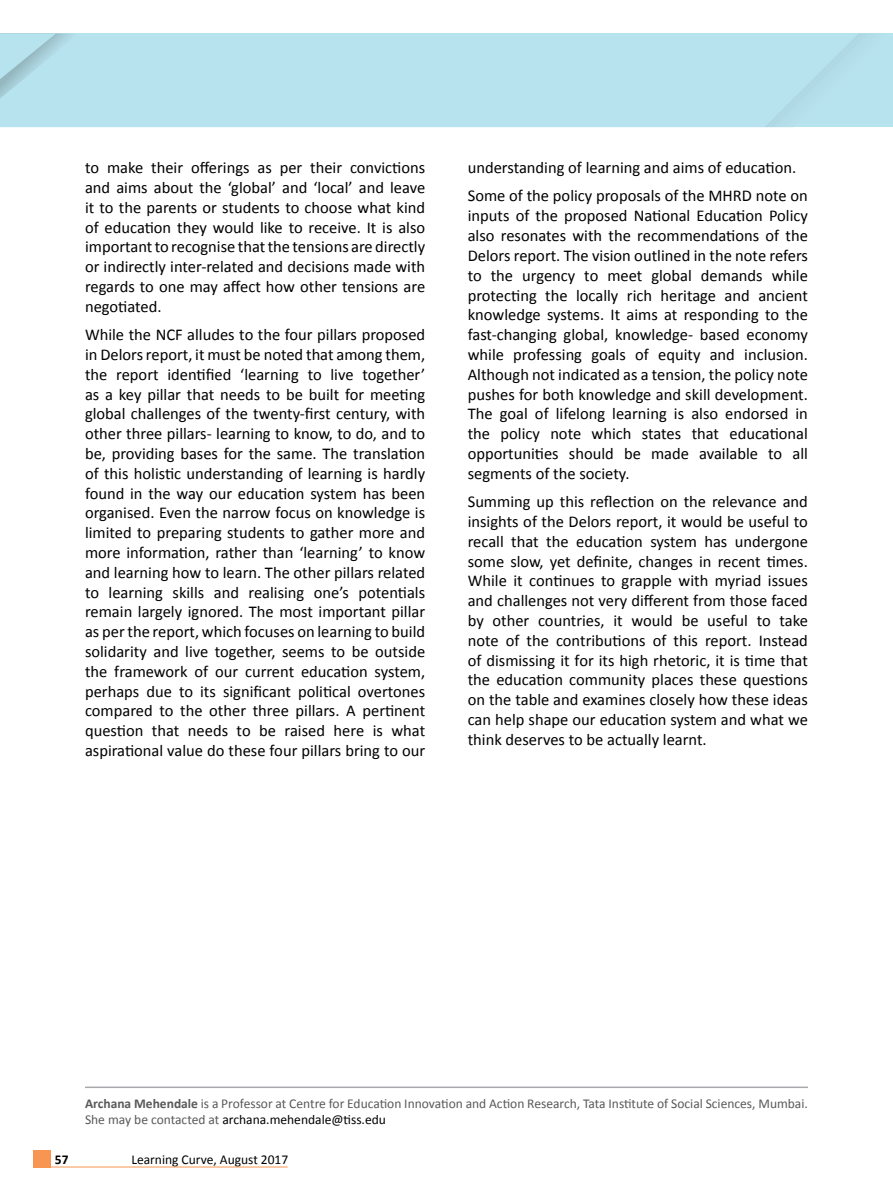
<style>
.page{position:relative;width:893px;height:1191px;background:#fff}
.page>*{position:absolute;margin:0;border:0;box-sizing:border-box;transform-origin:0 0}
.t1{font:16.5px/19.8px "Calibri";color:#000;text-align:justify}
.t2{font:13.5px/16.2px "Calibri";color:#58595b}
.t3{font:13.5px "Calibri";color:#000}
.t4{font:700 13.5px "Calibri";color:#000}
.s1{font-weight:700}
.s2{color:#000}
</style>
<div class="page">
<div style="left:858px;top:33px;width:29px;height:94px;background:#b7e3ef"></div>
<div style="left:0;top:33px;width:858px;height:94px;background:#b7e3ef"></div>
<svg style="left:0;top:33px;width:79px;height:66px;background:#b1dce7"></svg>
<hr style="left:85px;top:1086px;width:723px;height:2px;background:#a7a9ac">
<div style="left:34px;top:1150px;width:17px;height:17px;background:#f79552"></div>
<hr style="left:47px;top:1166px;width:241px;height:1px;background:#f79552">
<p class="t1" style="left:85px;top:158px;width:342px">to make their offerings as per their convictions and aims about the ‘global’ and ‘local’ and leave it to the parents or students to choose what kind of education they would like to receive. It is also important to recognise that the tensions are directly or indirectly inter-related and decisions made with regards to one may affect how other tensions are negotiated.</p>
<p class="t1" style="left:85px;top:325px;width:342px">While the NCF alludes to the four pillars proposed in Delors report, it must be noted that among them, the report identified ‘learning to live together’ as a key pillar that needs to be built for meeting global challenges of the twenty-first century, with other three pillars- learning to know, to do, and to be, providing bases for the same. The translation of this holistic understanding of learning is hardly found in the way our education system has been organised. Even the narrow focus on knowledge is limited to preparing students to gather more and more information, rather than ‘learning’ to know and learning how to learn. The other pillars related to learning skills and realising one’s potentials remain largely ignored. The most important pillar as per the report, which focuses on learning to build solidarity and live together, seems to be outside the framework of our current education system, perhaps due to its significant political overtones compared to the other three pillars. A pertinent question that needs to be raised here is what aspirational value do these four pillars bring to our</p>
<p class="t1" style="left:468px;top:154px;width:342px;line-height:28.3px">understanding of learning and aims of education.<br>Some of the policy proposals of the MHRD note on</p>
<p class="t1" style="left:468px;top:206px;width:342px">inputs of the proposed National Education Policy also resonates with the recommendations of the Delors report. The vision outlined in the note refers to the urgency to meet global demands while protecting the locally rich heritage and ancient knowledge systems. It aims at responding to the fast-changing global, knowledge- based economy while professing goals of equity and inclusion.<br>Although not indicated as a tension, the policy note pushes for both knowledge and skill development.<br>The goal of lifelong learning is also endorsed in the policy note which states that educational opportunities should be made available to all segments of the society.</p>
<p class="t1" style="left:468px;top:492px;width:342px">Summing up this reflection on the relevance and insights of the Delors report, it would be useful to recall that the education system has undergone some slow, yet definite, changes in recent times.<br>While it continues to grapple with myriad issues and challenges not very different from those faced by other countries, it would be useful to take note of the contributions of this report. Instead of dismissing it for its high rhetoric, it is time that the education community places these questions on the table and examines closely how these ideas can help shape our education system and what we think deserves to be actually learnt.</p>
<p class="t2" style="left:85px;top:1095px;width:724px"><span class="s1">Archana Mehendale</span> is a Professor at Centre for Education Innovation and Action Research, Tata Institute of Social Sciences, Mumbai.<br>She may be contacted at <span class="s2">archana.mehendale@tiss.edu</span></p>
<p class="t4" style="left:55px;top:1150px;width:15px">57</p>
<p class="t3" style="left:131px;top:1150px;width:158px">Learning Curve, August 2017</p>
</div>
